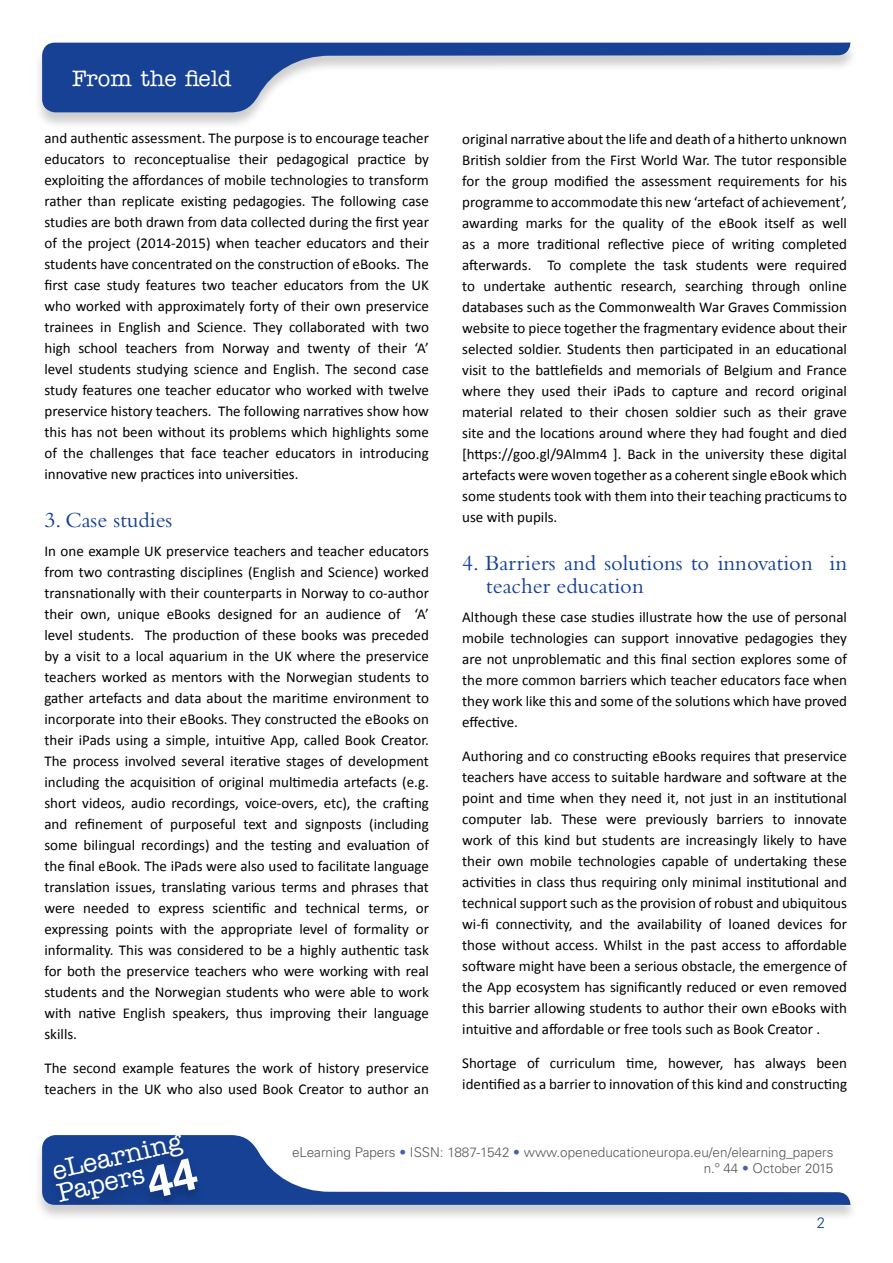
<style>
.page{position:relative;width:893px;height:1263px;background:#fff}
.page>*{position:absolute;margin:0;border:0;box-sizing:border-box;transform-origin:0 0}
.t1{font:500 26.25px/23.1px "American Typewriter Std";color:#fff}
.t2{font:22.5px/22.5px "Bembo Std";color:#164194}
.t3{font:500 22.5px "American Typewriter Std";color:#fff}
.t4{font:15px/21px "Calibri";color:#000;text-align:justify}
.t5{font:300 15px "Univers LT Std";color:#164194}
.t6{font:300 13.5px/16.2px "Univers LT Std";color:#575756;text-align:right}
.s1{font-family:"Univers LT Std";font-weight:700;font-size:45px}
.s2{color:#495fa9}
</style>
<div class="page">
<div style="left:33px;top:1135px;width:825px;height:87px;background:#000;opacity:.2"></div>
<svg style="left:42px;top:1135px;width:808px;height:70px"></svg>
<div style="left:46px;top:1135px;width:159px;height:70px;background:#153e8f"></div>
<div style="left:33px;top:42px;width:825px;height:87px;background:#000;opacity:.2"></div>
<svg style="left:42px;top:43px;width:808px;height:69px"></svg>
<h2 class="t3" style="left:72px;top:66px;width:161px">From the field</h2>
<p class="t4" style="left:44px;top:127px;width:386px">and authentic assessment. The purpose is to encourage teacher educators to reconceptualise their pedagogical practice by exploiting the affordances of mobile technologies to transform rather than replicate existing pedagogies. The following case studies are both drawn from data collected during the first year of the project (2014-2015) when teacher educators and their students have concentrated on the construction of eBooks. The first case study features two teacher educators from the UK who worked with approximately forty of their own preservice trainees in English and Science. They collaborated with two high school teachers from Norway and twenty of their ‘A’ level students studying science and English. The second case study features one teacher educator who worked with twelve preservice history teachers. The following narratives show how this has not been without its problems which highlights some of the challenges that face teacher educators in introducing innovative new practices into universities.</p>
<h2 class="t2" style="left:44px;top:508px;width:129px">3. Case studies</h2>
<p class="t4" style="left:44px;top:541px;width:386px">In one example UK preservice teachers and teacher educators from two contrasting disciplines (English and Science) worked transnationally with their counterparts in Norway to co-author their own, unique eBooks designed for an audience of ‘A’ level students. The production of these books was preceded by a visit to a local aquarium in the UK where the preservice teachers worked as mentors with the Norwegian students to gather artefacts and data about the maritime environment to incorporate into their eBooks. They constructed the eBooks on their iPads using a simple, intuitive App, called Book Creator.<br>The process involved several iterative stages of development including the acquisition of original multimedia artefacts (e.g. short videos, audio recordings, voice-overs, etc), the crafting and refinement of purposeful text and signposts (including some bilingual recordings) and the testing and evaluation of the final eBook. The iPads were also used to facilitate language translation issues, translating various terms and phrases that were needed to express scientific and technical terms, or expressing points with the appropriate level of formality or informality. This was considered to be a highly authentic task for both the preservice teachers who were working with real students and the Norwegian students who were able to work with native English speakers, thus improving their language skills.</p>
<p class="t4" style="left:44px;top:1058px;width:386px">The second example features the work of history preservice teachers in the UK who also used Book Creator to author an</p>
<p class="t4" style="left:462px;top:129px;width:386px">original narrative about the life and death of a hitherto unknown British soldier from the First World War. The tutor responsible for the group modified the assessment requirements for his programme to accommodate this new ‘artefact of achievement’, awarding marks for the quality of the eBook itself as well as a more traditional reflective piece of writing completed afterwards. To complete the task students were required to undertake authentic research, searching through online databases such as the Commonwealth War Graves Commission website to piece together the fragmentary evidence about their selected soldier. Students then participated in an educational visit to the battlefields and memorials of Belgium and France where they used their iPads to capture and record original material related to their chosen soldier such as their grave site and the locations around where they had fought and died [https://goo.gl/9Almm4 ]. Back in the university these digital artefacts were woven together as a coherent single eBook which some students took with them into their teaching practicums to use with pupils.</p>
<h2 class="t2" style="left:486px;top:551px;width:362px;text-indent:-24px">4. Barriers and solutions to innovation in teacher education</h2>
<p class="t4" style="left:462px;top:607px;width:386px">Although these case studies illustrate how the use of personal mobile technologies can support innovative pedagogies they are not unproblematic and this final section explores some of the more common barriers which teacher educators face when they work like this and some of the solutions which have proved effective.</p>
<p class="t4" style="left:462px;top:745px;width:386px">Authoring and co constructing eBooks requires that preservice teachers have access to suitable hardware and software at the point and time when they need it, not just in an institutional computer lab. These were previously barriers to innovate work of this kind but students are increasingly likely to have their own mobile technologies capable of undertaking these activities in class thus requiring only minimal institutional and technical support such as the provision of robust and ubiquitous wi-fi connectivity, and the availability of loaned devices for those without access. Whilst in the past access to affordable software might have been a serious obstacle, the emergence of the App ecosystem has significantly reduced or even removed this barrier allowing students to author their own eBooks with intuitive and affordable or free tools such as Book Creator .</p>
<p class="t4" style="left:462px;top:1052px;width:386px">Shortage of curriculum time, however, has always been identified as a barrier to innovation of this kind and constructing</p>
<h1 class="t1" style="left:50px;top:1160px;width:141px;rotate:-13deg">eLearning<br>Papers<span class="s1">44</span></h1>
<p class="t6" style="left:292px;top:1144px;width:543px">eLearning Papers <span class="s2">•</span> ISSN: 1887-1542 <span class="s2">•</span> www.openeducationeuropa.eu/en/elearning_papers n.º 44 <span class="s2">•</span> October 2015</p>
<p class="t5" style="left:817px;top:1214px;width:10px">2</p>
</div>
